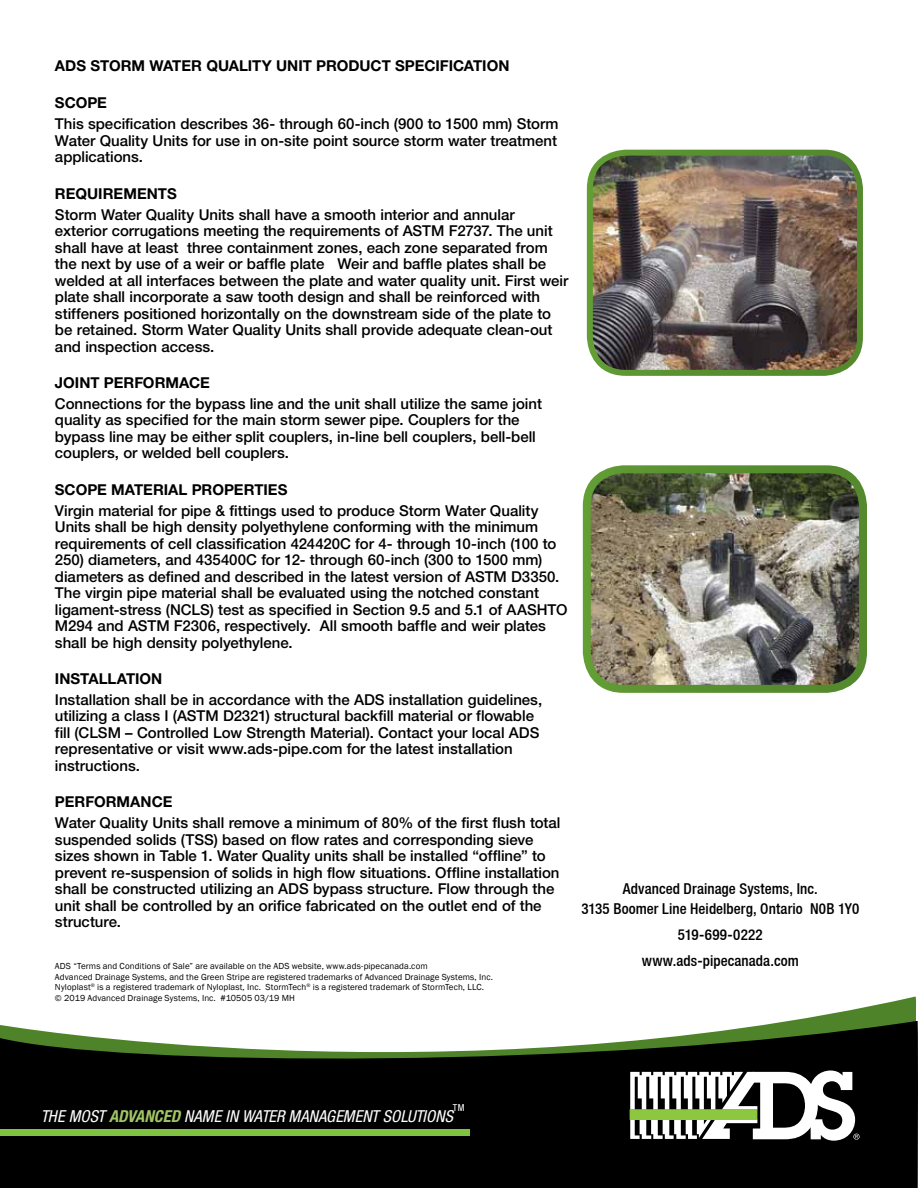
<style>
.page{position:relative;width:918px;height:1188px;background:#fff}
.page>*{position:absolute;margin:0;border:0;box-sizing:border-box;transform-origin:0 0}
.t1{font:italic condensed 16.5px "Helvetica Neue LT";letter-spacing:.005em;color:#fff}
.t2{font:500 15px/16.5px "Helvetica Neue LT";letter-spacing:-.005em;color:#000}
.t3{font:700 15px "Helvetica Neue LT";color:#000}
.t4{font:500 condensed 15px/19.5px "Helvetica Neue LT";letter-spacing:.005em;color:#000;text-align:center}
.t5{font:condensed 9.6px "Helvetica Neue LT";color:#fff}
.t6{font:9px/10.5px "Franklin Gothic";letter-spacing:.01em;color:#000}
.s1{font-weight:700;color:#a1c565}
</style>
<div class="page">
<svg style="left:789px;top:996px;width:127px;height:25px"></svg>
<svg style="left:0;top:1021px;width:918px;height:167px;fill:#000"></svg>
<svg style="left:630px;top:1071px;width:230px;height:70px"></svg>
<div style="left:630px;top:1110px;width:127px;height:9px;background:#8dc63f"></div>
<div style="left:630px;top:1109px;width:127px;height:11px;border:2px solid #8dc63f"></div>
<div style="left:0;top:1129px;width:469px;height:7px;background:#80c342"></div>
<img style="left:592px;top:474px;width:266px;height:210px">
<div style="left:583px;top:465px;width:284px;height:228px;border:8px solid #fff;border-radius:37px"></div>
<img style="left:591px;top:154px;width:268px;height:218px">
<div style="left:587px;top:150px;width:276px;height:226px;border:6px solid #fff;border-radius:36px"></div>
<p class="t3" style="left:55px;top:56px;width:47px">ADS STOR</p>
<p class="t3" style="left:132px;top:56px;width:52px">M WATER</p>
<p class="t3" style="left:206px;top:56px;width:90px">QUALITY UNIT</p>
<p class="t3" style="left:316px;top:56px;width:167px">PRODUCT SPECIFICATION</p>
<p class="t3" style="left:55px;top:94px;width:53px">SCOPE</p>
<p class="t2" style="left:55px;top:115px;width:505px;text-align:justify">This specification describes 36- through 60-inch (900 to 1500 mm) Storm Water Quality Units for use in on-site point source storm water treatment applications.</p>
<p class="t3" style="left:55px;top:184px;width:123px">REQUIREMENTS</p>
<p class="t2" style="left:55px;top:206px;width:515px">Storm Water Quality Units shall have a smooth interior and annular exterior corrugations meeting the requirements of ASTM F2737. The unit shall have at least three containment zones, each zone separated from the next by use of a weir or baffle plate Weir and baffle plates shall be welded at all interfaces between the plate and water quality unit. First weir plate shall incorporate a saw tooth design and shall be reinforced with stiffeners positioned horizontally on the downstream side of the plate to be retained. Storm Water Quality Units shall provide adequate clean-out and inspection access.</p>
<p class="t3" style="left:55px;top:373px;width:123px">JOINT PERFORMAC</p>
<p class="t3" style="left:200px;top:373px;width:11px">E</p>
<p class="t2" style="left:55px;top:395px;width:489px">Connections for the bypass line and the unit shall utilize the same joint quality as specified for the main storm sewer pipe. Couplers for the bypass line may be either split couplers, in-line bell couplers, bell-bell couplers, or welded bell couplers.</p>
<p class="t3" style="left:55px;top:480px;width:234px">SCOPE MATERIAL PROPERTIES</p>
<p class="t2" style="left:55px;top:502px;width:514px">Virgin material for pipe &amp; fittings used to produce Storm Water Quality Units shall be high density polyethylene conforming with the minimum requirements of cell classification 424420C for 4- through 10-inch (100 to 250) diameters, and 435400C for 12- through 60-inch (300 to 1500 mm) diameters as defined and described in the latest version of ASTM D3350.<br>The virgin pipe material shall be evaluated using the notched constant ligament-stress (NCLS) test as specified in Section 9.5 and 5.1 of AASHTO M294 and ASTM F2306, respectively. All smooth baffle and weir plates shall be high density polyethylene.</p>
<p class="t3" style="left:55px;top:669px;width:109px">INSTALLATION</p>
<p class="t2" style="left:55px;top:691px;width:489px">Installation shall be in accordance with the ADS installation guidelines, utilizing a class I (ASTM D2321) structural backfill material or flowable fill (CLSM – Controlled Low Strength Material). Contact your local ADS representative or visit www.ads-pipe.com for the latest installation instructions.</p>
<p class="t3" style="left:55px;top:793px;width:119px">PERFORMANCE</p>
<p class="t2" style="left:55px;top:814px;width:507px">Water Quality Units shall remove a minimum of 80% of the first flush total suspended solids (TSS) based on flow rates and corresponding sieve sizes shown in Table 1. Water Quality units shall be installed “offline” to prevent re-suspension of solids in high flow situations. Offline installation shall be constructed utilizing an ADS bypass structure. Flow through the unit shall be controlled by an orifice fabricated on the outlet end of the structure.</p>
<p class="t4" style="left:581px;top:879px;width:279px">Advanced Drainage Systems, Inc.<br>3135 Boomer Line Heidelberg, Ontario N0B 1Y0</p>
<p class="t4" style="left:678px;top:925px;width:86px">519-699-0222</p>
<p class="t6" style="left:55px;top:961px;width:374px">ADS “Terms and Conditions of Sale” are available on the ADS website, www.ads-pipecanada.com</p>
<p class="t4" style="left:642px;top:951px;width:159px">www.ads-pipecanada.com</p>
<p class="t6" style="left:55px;top:971px;width:439px">Advanced Drainage Systems, and the Green Stripe are registered trademarks of Advanced Drainage Systems, Inc.<br>Nyloplast<sup>®</sup> is a registered trademark of Nyloplast, Inc. StormTech<sup>®</sup> is a registered trademark of StormTech, LLC. © 2019 Advanced Drainage Systems, Inc. #10505 03/19 MH</p>
<p class="t5" style="left:453px;top:1102px;width:13px">TM</p>
<p class="t1" style="left:41px;top:1107px;width:414px">THE MOST <span class="s1">ADVANCED</span> NAME IN WATER MANAGEMENT SOLUTIONS</p>
</div>
